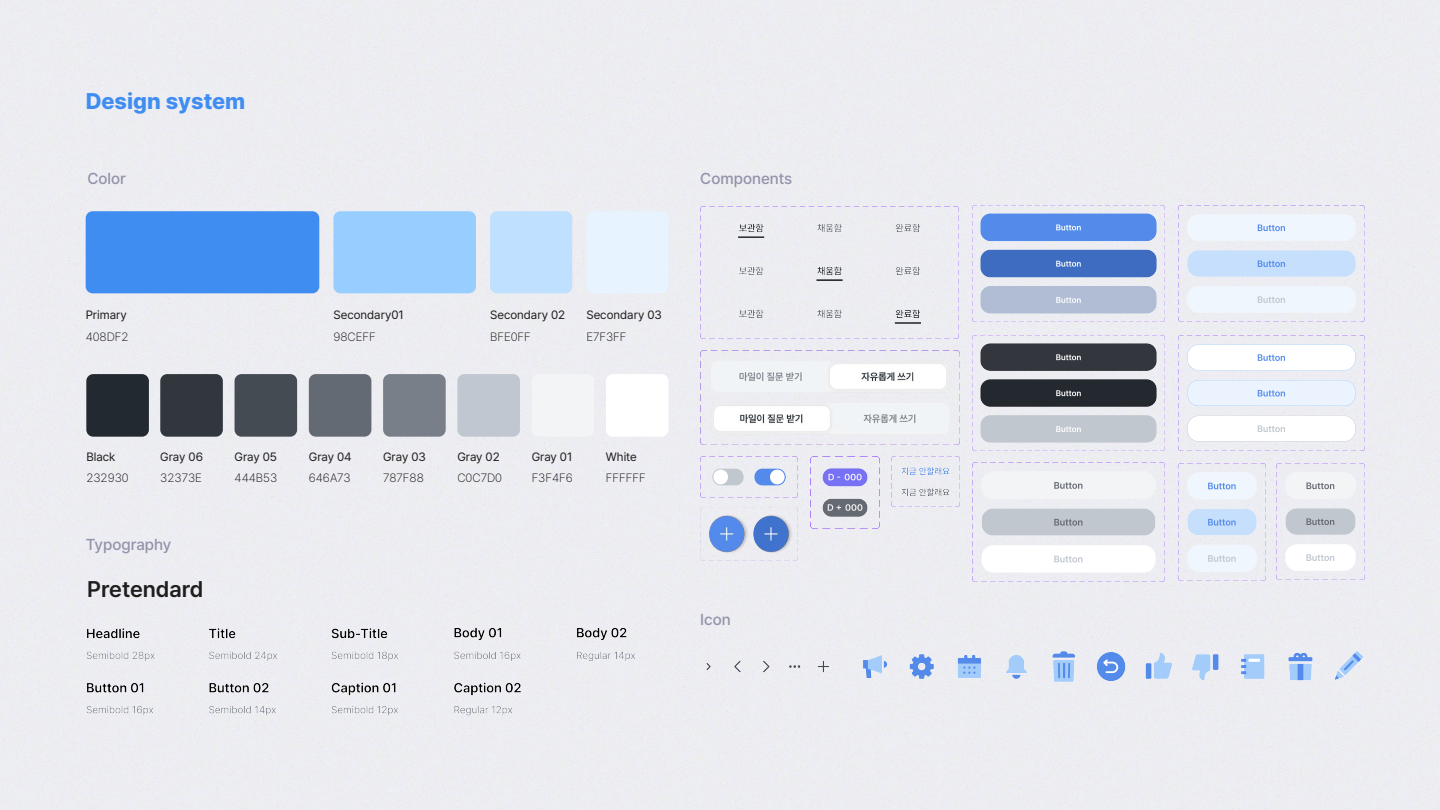
<style>
.page{position:relative;width:1440px;height:810px;background:#ecedf2}
.page>*{position:absolute;margin:0;border:0;box-sizing:border-box;transform-origin:0 0}
.t1{font:800 22.5px "Pretendard";color:#408df2}
.t2{font:600 22.5px "Pretendard";color:#1e1e1e}
.t3{font:500 15.75px "Pretendard";color:#9393aa}
.t4{font:12px "Pretendard";color:#1e1e1e}
.t5{font:200 12px "Pretendard";color:#1e1e1e}
</style>
<div class="page">
<div style="left:86px;top:211px;width:233px;height:82px;background:#408df2;border-radius:7px"></div>
<div style="left:86px;top:374px;width:63px;height:63px;background:#232930;border-radius:7px"></div>
<div style="left:160px;top:374px;width:63px;height:63px;background:#32373e;border-radius:7px"></div>
<div style="left:235px;top:374px;width:62px;height:63px;background:#444b53;border-radius:7px"></div>
<div style="left:309px;top:374px;width:62px;height:63px;background:#646a73;border-radius:7px"></div>
<div style="left:383px;top:374px;width:63px;height:63px;background:#787f88;border-radius:7px"></div>
<div style="left:457px;top:374px;width:63px;height:63px;background:#c0c7d0;border-radius:7px"></div>
<div style="left:532px;top:374px;width:62px;height:63px;background:#f3f4f6;border-radius:7px"></div>
<div style="left:606px;top:374px;width:63px;height:63px;background:#fff;border-radius:7px"></div>
<div style="left:333px;top:211px;width:143px;height:82px;background:#98ceff;border-radius:7px"></div>
<div style="left:490px;top:211px;width:82px;height:82px;background:#bfe0ff;border-radius:7px"></div>
<div style="left:586px;top:211px;width:83px;height:82px;background:#e7f3ff;border-radius:7px"></div>
<img style="left:892px;top:456px;width:67px;height:51px">
<img style="left:701px;top:350px;width:258px;height:94px">
<img style="left:701px;top:456px;width:97px;height:41px">
<img style="left:972px;top:335px;width:192px;height:116px">
<img style="left:972px;top:206px;width:192px;height:116px">
<img style="left:701px;top:207px;width:258px;height:132px">
<img style="left:709px;top:508px;width:89px;height:52px">
<img style="left:811px;top:456px;width:68px;height:73px">
<img style="left:1178px;top:206px;width:178px;height:115px">
<img style="left:1178px;top:336px;width:186px;height:115px">
<img style="left:972px;top:463px;width:192px;height:118px">
<img style="left:1178px;top:464px;width:88px;height:116px">
<img style="left:1276px;top:463px;width:88px;height:117px">
<img style="left:706px;top:649px;width:657px;height:33px">
<img style="left:87px;top:627px;width:560px;height:89px">
<h1 class="t1" style="left:86px;top:84px;width:161px">Design system</h1>
<h2 class="t3" style="left:87px;top:167px;width:40px">Color</h2>
<h2 class="t3" style="left:700px;top:167px;width:93px">Components</h2>
<p class="t4" style="left:86px;top:306px;width:43px">Primary</p>
<p class="t5" style="left:86px;top:328px;width:44px">408DF2</p>
<p class="t4" style="left:333px;top:306px;width:72px">Secondary01</p>
<p class="t5" style="left:333px;top:328px;width:44px">98CEFF</p>
<p class="t4" style="left:490px;top:306px;width:77px">Secondary 02</p>
<p class="t5" style="left:490px;top:328px;width:42px">BFE0FF</p>
<p class="t4" style="left:586px;top:306px;width:77px">Secondary 03</p>
<p class="t5" style="left:586px;top:328px;width:42px">E7F3FF</p>
<p class="t4" style="left:86px;top:448px;width:31px">Black</p>
<p class="t5" style="left:86px;top:470px;width:44px">232930</p>
<p class="t4" style="left:160px;top:448px;width:44px">Gray 06</p>
<p class="t5" style="left:160px;top:470px;width:43px">32373E</p>
<h2 class="t3" style="left:86px;top:533px;width:87px">Typography</h2>
<h1 class="t2" style="left:87px;top:573px;width:118px">Pretendard</h1>
<p class="t4" style="left:235px;top:448px;width:44px">Gray 05</p>
<p class="t5" style="left:235px;top:470px;width:44px">444B53</p>
<p class="t4" style="left:309px;top:448px;width:44px">Gray 04</p>
<p class="t5" style="left:309px;top:470px;width:43px">646A73</p>
<p class="t4" style="left:383px;top:448px;width:44px">Gray 03</p>
<p class="t5" style="left:383px;top:470px;width:42px">787F88</p>
<p class="t4" style="left:457px;top:448px;width:44px">Gray 02</p>
<p class="t5" style="left:457px;top:470px;width:46px">C0C7D0</p>
<p class="t4" style="left:532px;top:448px;width:42px">Gray 01</p>
<p class="t5" style="left:532px;top:470px;width:43px">F3F4F6</p>
<p class="t4" style="left:606px;top:448px;width:32px">White</p>
<p class="t5" style="left:606px;top:470px;width:41px">FFFFFF</p>
<h2 class="t3" style="left:700px;top:608px;width:32px">Icon</h2>
</div>
